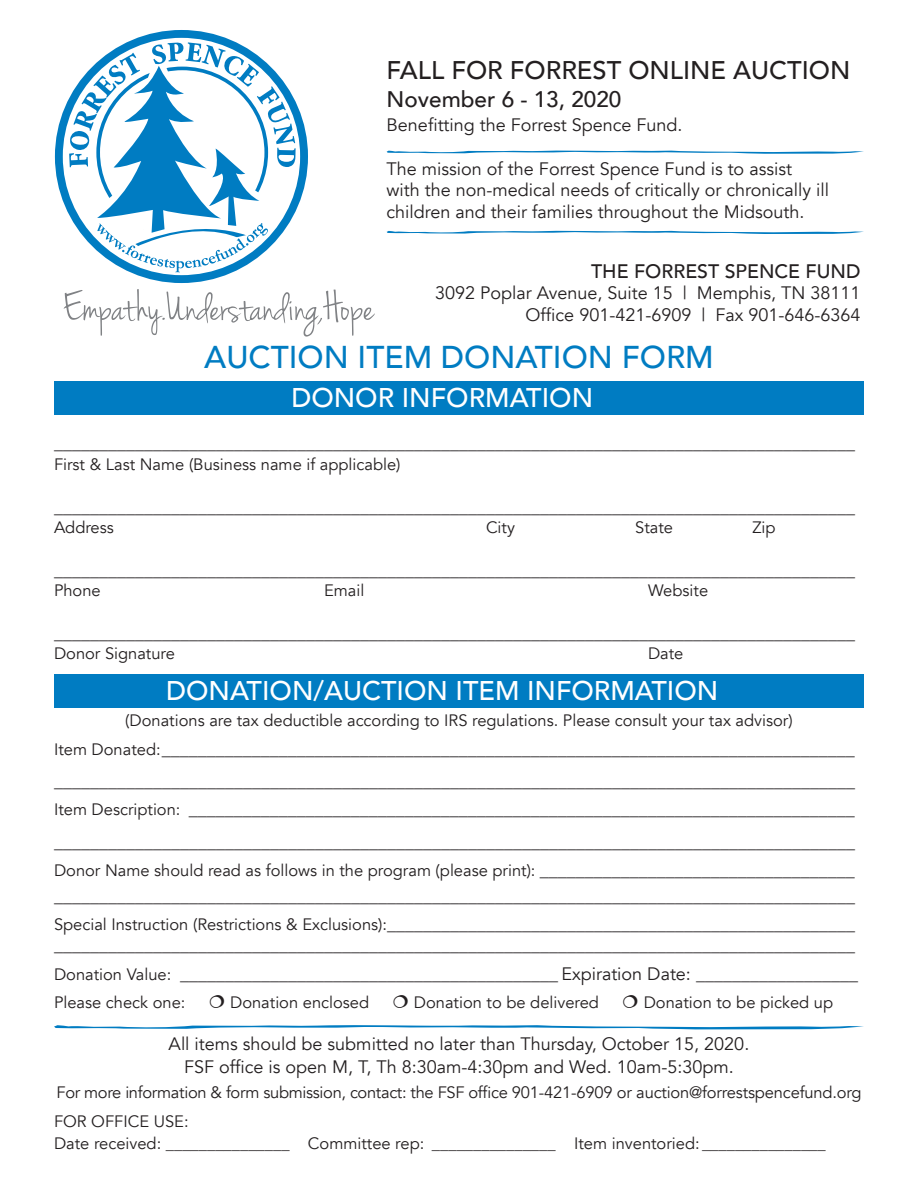
<style>
.page{position:relative;width:918px;height:1188px;background:#fff}
.page>*{position:absolute;margin:0;border:0;box-sizing:border-box;transform-origin:0 0}
.t1{font:500 31.5px "Avenir";color:#007cc2}
.t2{font:500 27px "Avenir";color:#fff}
.t3{font:500 25.5px "Avenir";color:#231f20}
.t4{font:500 22.5px "Avenir";color:#231f20}
.t5{font:500 19.5px "Avenir";color:#231f20}
.t6{font:18px/21.6px "Avenir";color:#231f20}
.t7{font:16.5px "Avenir";color:#231f20}
.t8{font:16.5px "Avenir";letter-spacing:-.02em;color:#231f20}
.s1{font-size:16.5px}
.s2{font-size:18px}
</style>
<div class="page">
<div style="left:54px;top:381px;width:810px;height:34px;background:#007cc2"></div>
<div style="left:55px;top:30px;width:253px;height:253px;border:8px solid #007cc2;border-radius:50%"></div>
<svg style="left:69px;top:42px;width:227px;height:230px"></svg>
<svg style="left:64px;top:289px;width:311px;height:48px"></svg>
<svg style="left:54px;top:1025px;width:810px;height:4px"></svg>
<svg style="left:387px;top:231px;width:477px;height:3px"></svg>
<svg style="left:387px;top:150px;width:477px;height:4px"></svg>
<div style="left:54px;top:674px;width:810px;height:34px;background:#007cc2"></div>
<p class="t3" style="left:387px;top:48px;width:465px">FALL FOR FORREST ONLINE AUCTION</p>
<p class="t4" style="left:387px;top:80px;width:236px">November 6 - 13, 2020</p>
<p class="t6" style="left:387px;top:115px;width:298px">Benefitting the Forrest Spence Fund.</p>
<p class="t6" style="left:387px;top:158px;width:407px">The mission of the Forrest Spence Fund is to assist</p>
<p class="t6" style="left:387px;top:180px;width:444px">with the non-medical needs of critically or chronically ill children and their families throughout the Midsouth.</p>
<p class="t5" style="left:591px;top:254px;width:271px">THE FORREST SPENCE FUND</p>
<p class="t6" style="left:435px;top:282px;width:427px">3092 Poplar Avenue, Suite 15 | Memphis, TN 38111</p>
<p class="t6" style="left:526px;top:304px;width:336px">Office 901-421-6909 | Fax 901-646-6364</p>
<p class="t1" style="left:204px;top:330px;width:511px">AUCTION ITEM DONATION FORM</p>
<p class="t2" style="left:291px;top:374px;width:303px">DONOR INFORMATION</p>
<p class="t6" style="left:54px;top:432px;width:802px">_________________________________________________________________________________________</p>
<p class="t7" style="left:54px;top:455px;width:348px">First &amp; Last Name (Business name if applicable)</p>
<p class="t6" style="left:54px;top:497px;width:802px">_________________________________________________________________________________________</p>
<p class="t7" style="left:54px;top:518px;width:61px">Address</p>
<p class="t7" style="left:486px;top:518px;width:31px">City</p>
<p class="t7" style="left:635px;top:518px;width:39px">State</p>
<p class="t7" style="left:752px;top:518px;width:25px">Zip</p>
<p class="t6" style="left:54px;top:560px;width:802px">_________________________________________________________________________________________</p>
<p class="t7" style="left:54px;top:581px;width:48px">Phone</p>
<p class="t7" style="left:324px;top:581px;width:42px">Email</p>
<p class="t7" style="left:648px;top:581px;width:62px">Website</p>
<p class="t6" style="left:54px;top:623px;width:802px">_________________________________________________________________________________________</p>
<p class="t7" style="left:54px;top:644px;width:122px">Donor Signature</p>
<p class="t7" style="left:648px;top:644px;width:37px">Date</p>
<p class="t2" style="left:166px;top:667px;width:554px">DONATION/AUCTION ITEM INFORMATION</p>
<p class="t7" style="left:125px;top:711px;width:669px">(Donations are tax deductible according to IRS regulations. Please consult your tax advisor)</p>
<p class="t6" style="left:54px;top:738px;width:802px"><span class="s1">Item Donated:</span>_____________________________________________________________________________</p>
<p class="t6" style="left:54px;top:770px;width:802px">_________________________________________________________________________________________</p>
<p class="t6" style="left:54px;top:799px;width:802px"><span class="s1">Item Description:</span> __________________________________________________________________________</p>
<p class="t6" style="left:54px;top:831px;width:802px">_________________________________________________________________________________________</p>
<p class="t7" style="left:54px;top:860px;width:802px">Donor Name should read as follows in the program (please print): <span class="s2">___________________________________</span></p>
<p class="t6" style="left:54px;top:885px;width:802px">_________________________________________________________________________________________</p>
<p class="t6" style="left:54px;top:913px;width:802px"><span class="s1">Special Instruction (Restrictions &amp; Exclusions):</span>____________________________________________________</p>
<p class="t6" style="left:54px;top:934px;width:802px">_________________________________________________________________________________________</p>
<p class="t6" style="left:54px;top:963px;width:806px"><span class="s1">Donation Value:</span> __________________________________________ Expiration Date: __________________</p>
<p class="t7" style="left:54px;top:992px;width:133px">Please check one:</p>
<p class="t7" style="left:230px;top:992px;width:141px">Donation enclosed</p>
<p class="t7" style="left:414px;top:992px;width:187px">Donation to be delivered</p>
<p class="t7" style="left:644px;top:992px;width:191px">Donation to be picked up</p>
<p class="t6" style="left:169px;top:1033px;width:582px;line-height:22.5px;text-align:center">All items should be submitted no later than Thursday, October 15, 2020.<br>FSF office is open M, T, Th 8:30am-4:30pm and Wed. 10am-5:30pm.</p>
<p class="t8" style="left:57px;top:1082px;width:806px">For more information &amp; form submission, contact: the FSF office 901-421-6909 or auction@forrestspencefund.org</p>
<p class="t7" style="left:54px;top:1111px;width:136px">FOR OFFICE USE:</p>
<p class="t7" style="left:54px;top:1133px;width:773px">Date received: _______________ Committee rep: _______________ Item inventoried: _______________</p>
</div>
